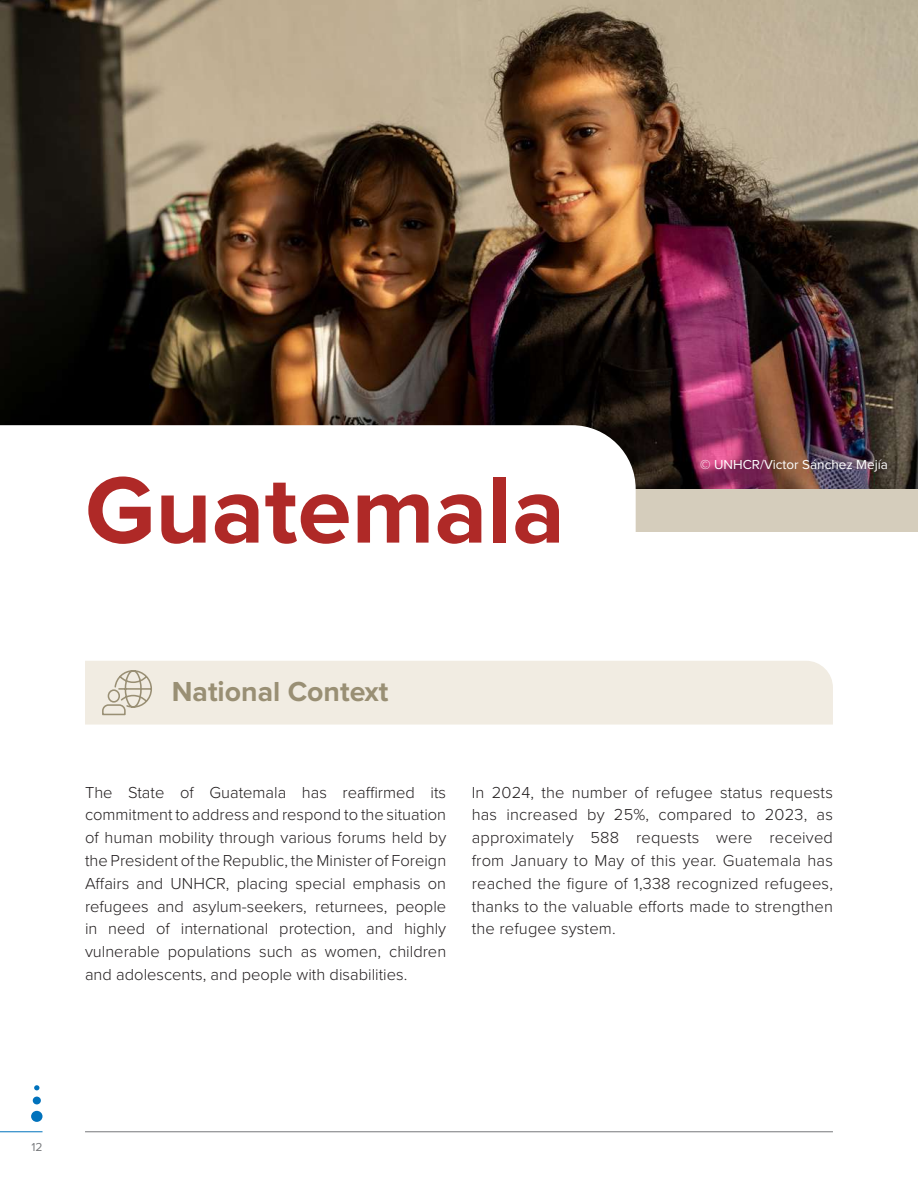
<style>
.page{position:relative;width:918px;height:1188px;background:#fff}
.page>*{position:absolute;margin:0;border:0;box-sizing:border-box;transform-origin:0 0}
.t1{font:700 97.5px "Proxima Nova";color:#af2927}
.t2{font:700 28.5px "Proxima Nova";color:#998f74}
.t3{font:300 16.5px/22.8px "Proxima Nova";letter-spacing:.005em;color:#231f20;text-align:justify}
.t4{font:13.5px "Proxima Nova";color:#fff}
.t5{font:12px "Proxima Nova";color:#76787b}
</style>
<div class="page">
<hr style="left:85px;top:1132px;width:748px;height:1px;background:#76787b">
<hr style="left:0;top:1132px;width:43px;height:1px;background:#0072bc">
<div style="left:31px;top:1111px;width:12px;height:11px;background:#0072bc;border-radius:50%"></div>
<div style="left:33px;top:1097px;width:8px;height:7px;background:#0072bc;border-radius:50%"></div>
<svg style="left:34px;top:1085px;width:5px;height:5px"></svg>
<div style="left:0;top:0;width:918px;height:531px;background:#d5cdbc"></div>
<img style="left:0;top:0;width:918px;height:489px">
<div style="left:0;top:425px;width:636px;height:107px;background:#fff"></div>
<div style="left:85px;top:661px;width:748px;height:64px;background:#f1ece2"></div>
<svg style="left:101px;top:669px;width:52px;height:47px;background:#ddd7ca"></svg>
<h1 class="t1" style="left:85px;top:437px;width:482px">Guatemala</h1>
<h2 class="t2" style="left:172px;top:670px;width:218px">National Context</h2>
<p class="t4" style="left:700px;top:454px;width:189px">© UNHCR/Victor Sánchez Mejía</p>
<p class="t3" style="left:85px;top:780px;width:363px">The State of Guatemala has reaffirmed its commitment to address and respond to the situation of human mobility through various forums held by the President of the Republic, the Minister of Foreign Affairs and UNHCR, placing special emphasis on refugees and asylum-seekers, returnees, people in need of international protection, and highly vulnerable populations such as women, children and adolescents, and people with disabilities.</p>
<p class="t3" style="left:472px;top:780px;width:363px">In 2024, the number of refugee status requests has increased by 25%, compared to 2023, as approximately 588 requests were received from January to May of this year. Guatemala has reached the figure of 1,338 recognized refugees, thanks to the valuable efforts made to strengthen the refugee system.</p>
<p class="t5" style="left:31px;top:1138px;width:13px">12</p>
</div>
